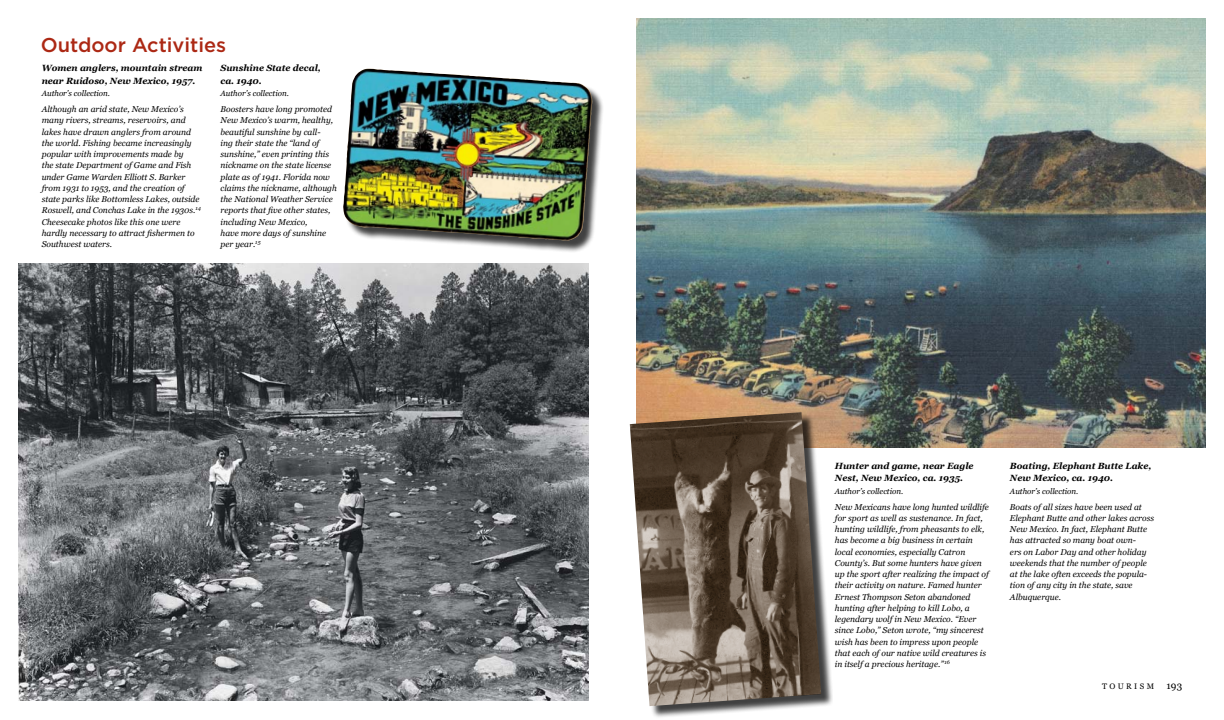
<style>
.page{position:relative;width:1224px;height:720px;background:#fff}
.page>*{position:absolute;margin:0;border:0;box-sizing:border-box;transform-origin:0 0}
.t1{font:500 20px "Gotham";color:#ac2814}
.t2{font:italic 700 9px/12.2px "Georgia";color:#000}
.t3{font:italic 8.5px/11.3px "Georgia";color:#000}
.t4{font:italic 8px "Georgia";color:#000}
.t5{font:8px "Georgia";letter-spacing:.3em;color:#000}
.s1{font-size:10px}
</style>
<div class="page">
<img style="left:636px;top:18px;width:570px;height:430px">
<div style="left:632px;top:414px;width:201px;height:305px;background:#000;opacity:.75"></div>
<img style="left:630px;top:412px;width:191px;height:294px">
<div style="left:345px;top:70px;width:260px;height:183px;background:#000;opacity:.75"></div>
<img style="left:343px;top:69px;width:245px;height:172px">
<img style="left:18px;top:263px;width:570px;height:437px">
<h1 class="t1" style="left:41px;top:34px;width:187px">Outdoor Activities</h1>
<p class="t2" style="left:42px;top:62px;width:162px">Women anglers, mountain stream near Ruidoso, New Mexico, 1957.</p>
<p class="t4" style="left:42px;top:89px;width:70px">Author’s collection.</p>
<p class="t3" style="left:42px;top:103px;width:161px">Although an arid state, New Mexico’s many rivers, streams, reservoirs, and lakes have drawn anglers from around the world. Fishing became increasingly popular with improvements made by<br>the state Department of Game and Fish under Game Warden Elliott S. Barker from 1931 to 1953, and the creation of state parks like Bottomless Lakes, outside Roswell, and Conchas Lake in the 1930s.<sup>14<br></sup>Cheesecake photos like this one were hardly necessary to attract fishermen to Southwest waters.</p>
<p class="t2" style="left:221px;top:62px;width:102px">Sunshine State decal, ca. 1940.</p>
<p class="t4" style="left:221px;top:89px;width:70px">Author’s collection.</p>
<p class="t3" style="left:221px;top:104px;width:118px">Boosters have long promoted<br>New Mexico’s warm, healthy, beautiful sunshine by call-<br>ing their state the “land of sunshine,” even printing this nickname on the state license plate as of 1941. Florida now claims the nickname, although the National Weather Service reports that five other states, including New Mexico,<br>have more days of sunshine per year.<sup>15</sup></p>
<p class="t2" style="left:835px;top:460px;width:140px">Hunter and game, near Eagle<br>Nest, New Mexico, ca. 1935.</p>
<p class="t4" style="left:835px;top:487px;width:70px">Author’s collection.</p>
<p class="t3" style="left:835px;top:501px;width:156px">New Mexicans have long hunted wildlife for sport as well as sustenance. In fact, hunting wildlife, from pheasants to elk, has become a big business in certain local economies, especially Catron County’s. But some hunters have given up the sport after realizing the impact of their activity on nature. Famed hunter Ernest Thompson Seton abandoned hunting after helping to kill Lobo, a legendary wolf in New Mexico. “Ever since Lobo,” Seton wrote, “my sincerest wish has been to impress upon people that each of our native wild creatures is in itself a precious heritage.” <sup>16</sup></p>
<p class="t2" style="left:1010px;top:460px;width:143px">Boating, Elephant Butte Lake,<br>New Mexico, ca. 1940.</p>
<p class="t4" style="left:1010px;top:487px;width:70px">Author’s collection.</p>
<p class="t3" style="left:1010px;top:501px;width:146px">Boats of all sizes have been used at<br>Elephant Butte and other lakes across<br>New Mexico. In fact, Elephant Butte has attracted so many boat own-<br>ers on Labor Day and other holiday weekends that the number of people at the lake often exceeds the popula&shy;tion of any city in the state, save<br>Albuquerque.</p>
<p class="t5" style="left:1102px;top:682px;width:82px">TOURISM <span class="s1">193</span></p>
</div>
